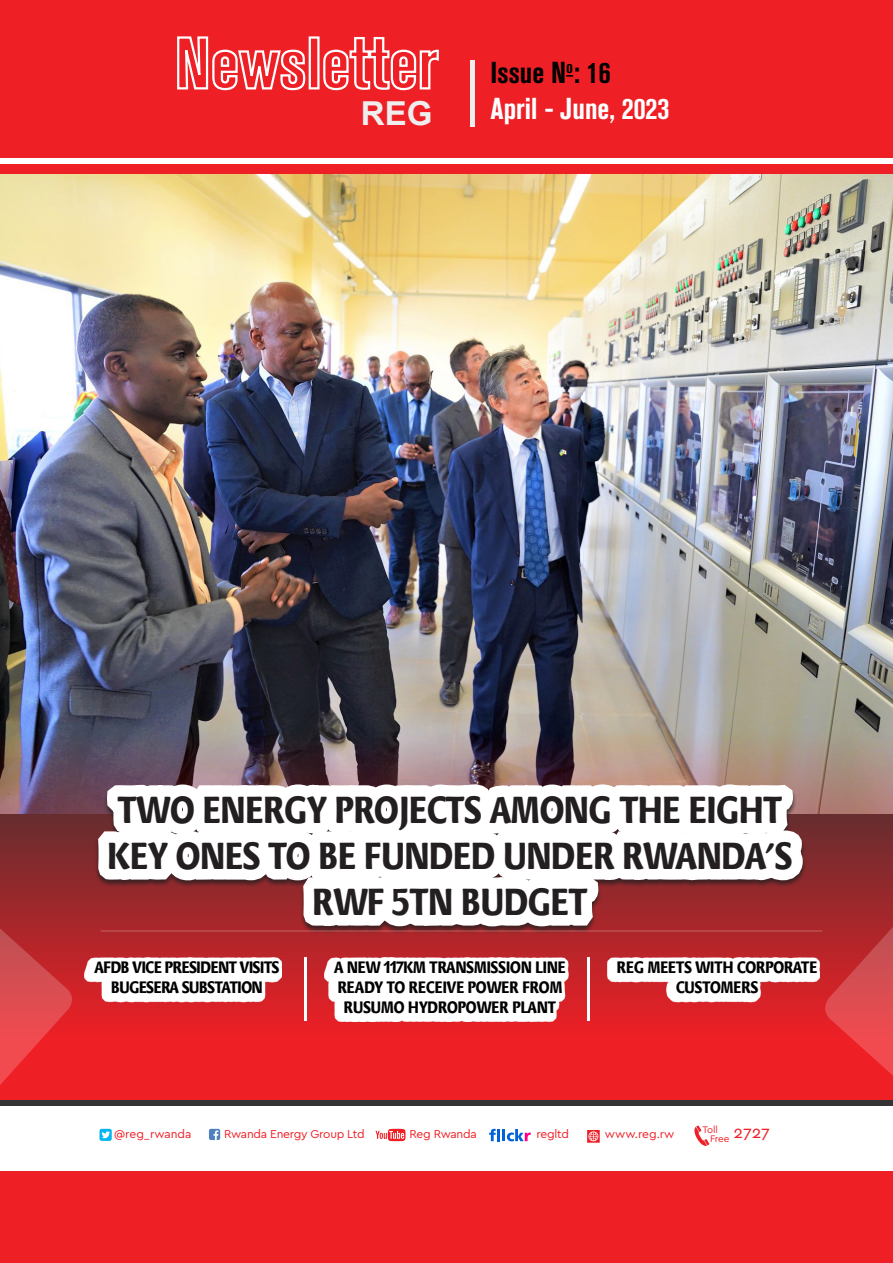
<style>
.page{position:relative;width:893px;height:1263px;background:#fff}
.page>*{position:absolute;margin:0;border:0;box-sizing:border-box;transform-origin:0 0}
.t1{font:700 37.5px/46px "Carrefour Cond";letter-spacing:-.02em;color:#231f20;text-align:center}
.t2{font:700 33px "Arial";color:#eeeeef}
.t3{font:700 condensed 30px "Akzidenz Grotesk BQ";color:#fff}
.t4{font:700 condensed 30px "Akzidenz Grotesk BQ";color:#000}
.t5{font:17.4px "Cera GR";color:#ee2026}
.t6{font:700 16.5px/19.8px "Carrefour Cond";letter-spacing:-.02em;color:#000;text-align:center}
.t7{font:700 16.5px/19.8px "Carrefour Cond";letter-spacing:-.04em;color:#000;text-align:center}
.t8{font:12px "Cera GR";letter-spacing:-.02em;color:#ee2026}
.t9{font:12px "Cera GR";color:#ee2026}
.t10{font:9.9px "Cera GR";letter-spacing:-.025em;color:#ee2026}
</style>
<div class="page">
<img style="left:0;top:174px;width:893px;height:476px">
<div style="left:0;top:1170px;width:893px;height:93px;background:#ee2026"></div>
<div style="left:0;top:1106px;width:893px;height:65px;background:#fff"></div>
<div style="left:0;top:0;width:893px;height:158px;background:#ee2026"></div>
<svg style="left:177px;top:36px;width:129px;height:55px"></svg>
<div style="left:309px;top:36px;width:11px;height:53px;border:2px solid #fff"></div>
<svg style="left:323px;top:37px;width:116px;height:54px"></svg>
<svg style="left:566px;top:75px;width:7px;height:2px"></svg>
<div style="left:0;top:164px;width:893px;height:10px;background:#ee2026"></div>
<img style="left:0;top:650px;width:893px;height:450px">
<svg style="left:814px;top:957px;width:6px;height:45px"></svg>
<img style="left:361px;top:37px;width:64px;height:728px">
<img style="left:524px;top:174px;width:23px;height:591px">
<img style="left:460px;top:60px;width:64px;height:705px">
<svg style="left:85px;top:765px;width:729px;height:381px"></svg>
<svg style="left:0;top:869px;width:78px;height:237px;background:#c63236"></svg>
<svg style="left:820px;top:902px;width:73px;height:195px;background:#d33237"></svg>
<hr style="left:101px;top:930px;width:721px;height:2px;background:#fff">
<p class="t2" style="left:361px;top:90px;width:73px">REG</p>
<p class="t4" style="left:491px;top:55px;width:122px">Issue N<sup>o</sup>: 16</p>
<p class="t3" style="left:491px;top:91px;width:180px">April - June, 2023</p>
<p class="t1" style="left:107px;top:787px;width:687px">TWO ENERGY PROJECTS AMONG THE EIGHT<br>KEY ONES TO BE FUNDED UNDER RWANDA’S<br>RWF 5TN BUDGET</p>
<p class="t6" style="left:334px;top:958px;width:234px">A NEW 117KM TRANSMISSION LINE<br>READY TO RECEIVE POWER FROM<br>RUSUMO HYDROPOWER PLANT</p>
<p class="t7" style="left:94px;top:958px;width:187px">AFDB VICE PRESIDENT VISITS<br>BUGESERA SUBSTATION</p>
<p class="t6" style="left:617px;top:958px;width:202px">REG MEETS WITH CORPORATE<br>CUSTOMERS</p>
<p class="t10" style="left:702px;top:1124px;width:17px">Toll</p>
<p class="t9" style="left:114px;top:1127px;width:79px">@reg_rwanda</p>
<p class="t8" style="left:224px;top:1127px;width:142px">Rwanda Energy Group Ltd</p>
<p class="t8" style="left:410px;top:1127px;width:69px">Reg Rwanda</p>
<p class="t8" style="left:537px;top:1127px;width:34px">regltd</p>
<p class="t10" style="left:710px;top:1133px;width:21px">Free</p>
<p class="t5" style="left:734px;top:1122px;width:38px">2727</p>
<p class="t8" style="left:605px;top:1127px;width:71px">www.reg.rw</p>
</div>
